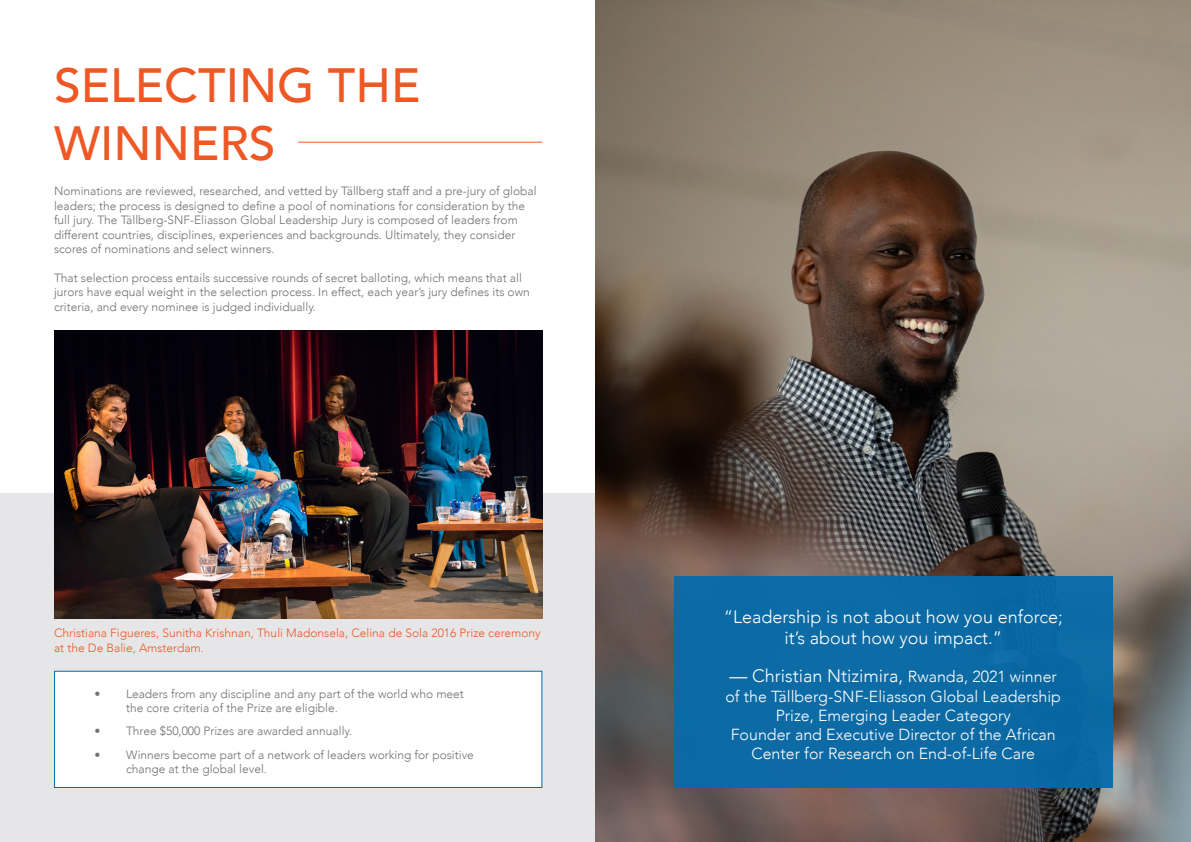
<style>
.page{position:relative;width:1191px;height:842px;background:#fff}
.page>*{position:absolute;margin:0;border:0;box-sizing:border-box;transform-origin:0 0}
.t1{font:500 48px/57.6px "Avenir";color:#ef5825}
.t2{font:300 18px/21.6px "Avenir";color:#fff;text-align:center}
.t3{font:300 16px/19.2px "Avenir";color:#fff;text-align:center}
.t4{font:300 12px/14.4px "Avenir";color:#717074}
.t5{font:300 12px/14.4px "Avenir";color:#ef5825}
.s1{font-size:16px}
</style>
<div class="page">
<div style="left:0;top:494px;width:595px;height:348px;background:#e6e6e8"></div>
<hr style="left:298px;top:142px;width:244px;height:1px;background:#ef5825">
<img style="left:54px;top:331px;width:488px;height:288px">
<div style="left:54px;top:671px;width:488px;height:117px;background:#fff;border:1px solid #076ba9"></div>
<img style="left:595px;top:0;width:596px;height:842px">
<div style="left:674px;top:577px;width:438px;height:211px;background:#076ba9"></div>
<p class="t1" style="left:54px;top:54px;width:368px">SELECTING THE<br>WINNERS</p>
<p class="t4" style="left:54px;top:184px;width:484px">Nominations are reviewed, researched, and vetted by Tällberg staff and a pre-jury of global leaders; the process is designed to define a pool of nominations for consideration by the full jury. The Tällberg-SNF-Eliasson Global Leadership Jury is composed of leaders from different countries, disciplines, experiences and backgrounds. Ultimately, they consider scores of nominations and select winners.</p>
<p class="t4" style="left:54px;top:271px;width:477px">That selection process entails successive rounds of secret balloting, which means that all jurors have equal weight in the selection process. In effect, each year’s jury defines its own criteria, and every nominee is judged individually.</p>
<p class="t5" style="left:54px;top:626px;width:488px">Christiana Figueres, Sunitha Krishnan, Thuli Madonsela, Celina de Sola 2016 Prize ceremony at the De Balie, Amsterdam.</p>
<p class="t4" style="left:126px;top:686px;width:339px;text-indent:-32px">• Leaders from any discipline and any part of the world who meet the core criteria of the Prize are eligible.</p>
<p class="t4" style="left:94px;top:724px;width:259px">• Three $50,000 Prizes are awarded annually.</p>
<p class="t4" style="left:126px;top:747px;width:349px;text-indent:-32px">• Winners become part of a network of leaders working for positive change at the global level.</p>
<p class="t2" style="left:723px;top:606px;width:340px">“Leadership is not about how you enforce; it’s about how you impact.”</p>
<p class="t2" style="left:729px;top:665px;width:329px">— Christian Ntizimira, <span class="s1">Rwanda, 2021 winner</span></p>
<p class="t3" style="left:725px;top:687px;width:337px">of the Tällberg-SNF-Eliasson Global Leadership<br>Prize, Emerging Leader Category</p>
<p class="t3" style="left:730px;top:725px;width:326px">Founder and Executive Director of the African<br>Center for Research on End-of-Life Care</p>
</div>
